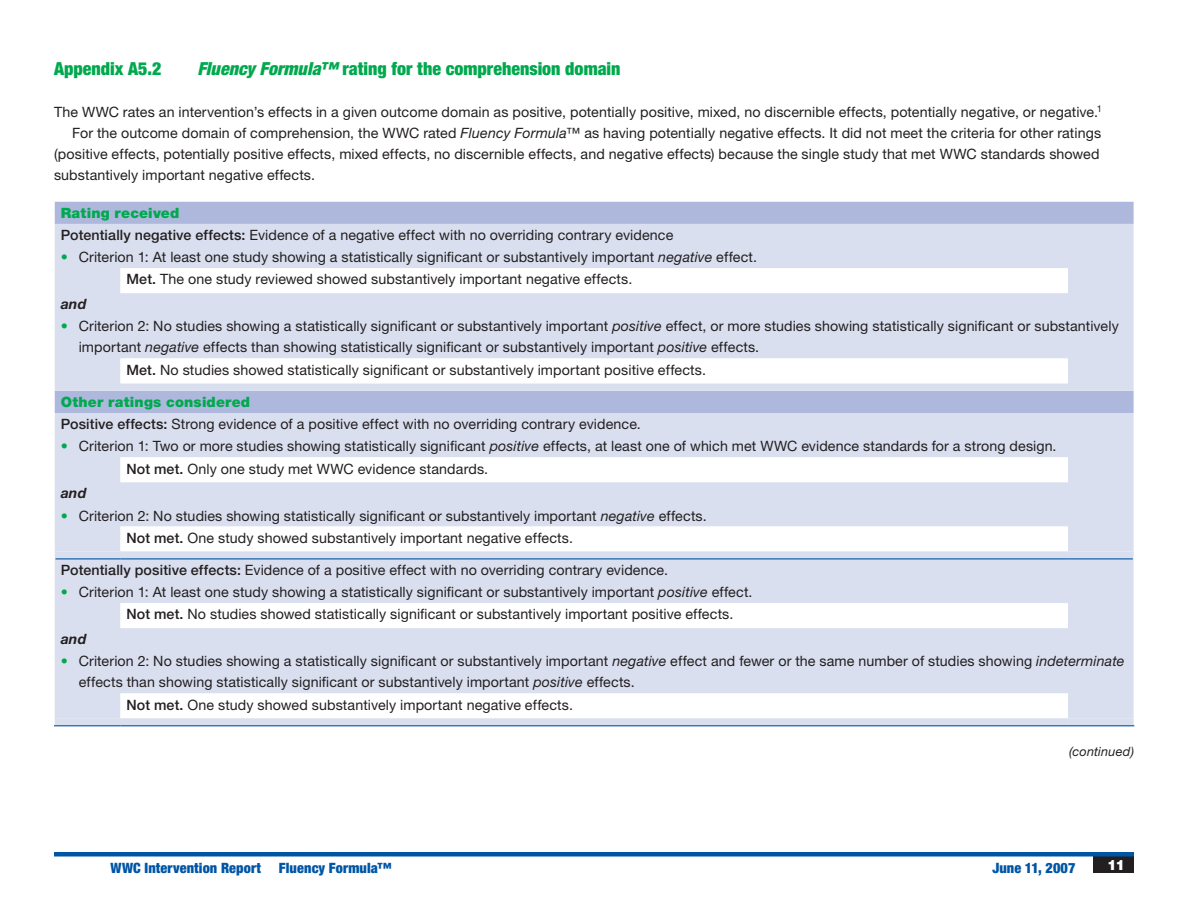
<style>
.page{position:relative;width:1188px;height:918px;background:#fff}
.page>*{position:absolute;margin:0;border:0;box-sizing:border-box;transform-origin:0 0}
.zz_app__title{font:900 condensed 18px "Helvetica Neue LT Std";color:#00a94e}
.zz_table_bullet{font:14.25px/21px "Helvetica Neue LT Std";letter-spacing:.005em;color:#231f20}
.zz_rating_extract{font:14.25px "Helvetica Neue LT Std";letter-spacing:.005em;color:#231f20}
._05_text_indent{font:14.25px/21px "Helvetica Neue LT Std";letter-spacing:.005em;color:#231f20;text-align:justify}
.zz_rating_body_effec{font:14.25px "Helvetica Neue LT Std";letter-spacing:.005em;color:#231f20}
._04b_text_space_befo{font:14.25px "Helvetica Neue LT Std";letter-spacing:.005em;color:#231f20}
.t1{font:900 condensed 14.25px "Helvetica Neue LT Std";letter-spacing:.01em;color:#0155a5}
.zz_table_col__head{font:900 14.25px "Helvetica Neue LT Std";letter-spacing:.01em;color:#00a94e}
.zz_table_conjunction{font:italic 700 14.25px "Helvetica Neue LT Std";color:#231f20}
.t2{font:900 14.25px "Helvetica Neue LT Std";color:#fff}
.t3{font:italic 12.75px "Helvetica Neue LT Std";letter-spacing:.015em;color:#231f20}
.s1{font-style:italic}
.s2{font-weight:500}
.s3{color:#00a94e}
</style>
<div class="page">
<div style="left:1094px;top:856px;width:40px;height:17px;background:#231f20"></div>
<hr style="left:54px;top:852px;width:1080px;height:4px;background:#0155a5">
<div style="left:55px;top:202px;width:1079px;height:22px;background:#adb8dc"></div>
<div style="left:55px;top:224px;width:1079px;height:327px;background:#d9dfef"></div>
<svg style="left:120px;top:268px;width:948px;height:283px;fill:#d9dfef"></svg>
<svg style="left:55px;top:551px;width:1079px;height:174px;fill:#d9dfef"></svg>
<hr style="left:56px;top:558px;width:64px;height:1px;background:#0155a5">
<hr style="left:120px;top:558px;width:948px;height:1px;background:#0155a5">
<hr style="left:1068px;top:558px;width:65px;height:1px;background:#0155a5">
<hr style="left:54px;top:725px;width:66px;height:1px;background:#0155a5">
<hr style="left:120px;top:725px;width:948px;height:1px;background:#0155a5">
<hr style="left:1068px;top:725px;width:66px;height:1px;background:#0155a5">
<p class="zz_app__title" style="left:54px;top:58px;width:109px">Appendix A5.2</p>
<p class="zz_app__title" style="left:197px;top:58px;width:425px"><span class="s1">Fluency Formula™</span> rating for the comprehension domain</p>
<p class="_04b_text_space_befo" style="left:54px;top:103px;width:1050px">The WWC rates an intervention’s effects in a given outcome domain as positive, potentially positive, mixed, no discernible effects, potentially negative, or negative.<sup>1</sup></p>
<p class="_05_text_indent" style="left:54px;top:122px;width:1049px;text-indent:18px">For the outcome domain of comprehension, the WWC rated <span class="s1">Fluency Formula™</span> as having potentially negative effects. It did not meet the criteria for other ratings (positive effects, potentially positive effects, mixed effects, no discernible effects, and negative effects) because the single study that met WWC standards showed substantively important negative effects.</p>
<p class="zz_table_col__head" style="left:61px;top:204px;width:120px">Rating received</p>
<p class="zz_rating_body_effec" style="left:61px;top:227px;width:614px"><span class="s2">Potentially negative effects:</span> Evidence of a negative effect with no overriding contrary evidence</p>
<p class="zz_table_bullet" style="left:61px;top:247px;width:698px"><span class="s3">•</span> Criterion 1: At least one study showing a statistically significant or substantively important <span class="s1">negative</span> effect.</p>
<p class="zz_rating_extract" style="left:126px;top:271px;width:507px"><span class="s2">Met.</span> The one study reviewed showed substantively important negative effects.</p>
<p class="zz_table_conjunction" style="left:61px;top:295px;width:27px">and</p>
<p class="zz_table_bullet" style="left:79px;top:316px;width:1042px;text-indent:-18px"><span class="s3">•</span> Criterion 2: No studies showing a statistically significant or substantively important <span class="s1">positive</span> effect, or more studies showing statistically significant or substantively important <span class="s1">negative</span> effects than showing statistically significant or substantively important <span class="s1">positive</span> effects.</p>
<p class="zz_rating_extract" style="left:126px;top:361px;width:581px"><span class="s2">Met.</span> No studies showed statistically significant or substantively important positive effects.</p>
<p class="zz_table_col__head" style="left:61px;top:393px;width:191px">Other ratings considered</p>
<p class="zz_rating_body_effec" style="left:61px;top:416px;width:582px"><span class="s2">Positive effects:</span> Strong evidence of a positive effect with no overriding contrary evidence.</p>
<p class="zz_table_bullet" style="left:61px;top:436px;width:997px"><span class="s3">•</span> Criterion 1: Two or more studies showing statistically significant <span class="s1">positive</span> effects, at least one of which met WWC evidence standards for a strong design.</p>
<p class="zz_rating_extract" style="left:126px;top:460px;width:363px"><span class="s2">Not met.</span> Only one study met WWC evidence standards.</p>
<p class="zz_table_conjunction" style="left:61px;top:484px;width:27px">and</p>
<p class="zz_table_bullet" style="left:61px;top:505px;width:648px"><span class="s3">•</span> Criterion 2: No studies showing statistically significant or substantively important <span class="s1">negative</span> effects.</p>
<p class="zz_rating_extract" style="left:126px;top:529px;width:448px"><span class="s2">Not met.</span> One study showed substantively important negative effects.</p>
<p class="zz_rating_body_effec" style="left:61px;top:562px;width:609px"><span class="s2">Potentially positive effects:</span> Evidence of a positive effect with no overriding contrary evidence.</p>
<p class="zz_table_bullet" style="left:61px;top:581px;width:693px"><span class="s3">•</span> Criterion 1: At least one study showing a statistically significant or substantively important <span class="s1">positive</span> effect.</p>
<p class="zz_rating_extract" style="left:126px;top:606px;width:608px"><span class="s2">Not met.</span> No studies showed statistically significant or substantively important positive effects.</p>
<p class="zz_table_conjunction" style="left:61px;top:630px;width:27px">and</p>
<p class="zz_table_bullet" style="left:79px;top:651px;width:1047px;text-indent:-18px"><span class="s3">•</span> Criterion 2: No studies showing a statistically significant or substantively important <span class="s1">negative</span> effect and fewer or the same number of studies showing <span class="s1">indeterminate </span>effects than showing statistically significant or substantively important <span class="s1">positive</span> effects.</p>
<p class="zz_rating_extract" style="left:126px;top:696px;width:448px"><span class="s2">Not met.</span> One study showed substantively important negative effects.</p>
<p class="t3" style="left:1069px;top:744px;width:66px">(continued)</p>
<p class="t1" style="left:111px;top:859px;width:152px">WWC Intervention Report</p>
<p class="t1" style="left:279px;top:859px;width:114px">Fluency Formula™</p>
<p class="t1" style="left:992px;top:859px;width:85px">June 11, 2007</p>
<p class="t2" style="left:1107px;top:856px;width:19px">11</p>
</div>
